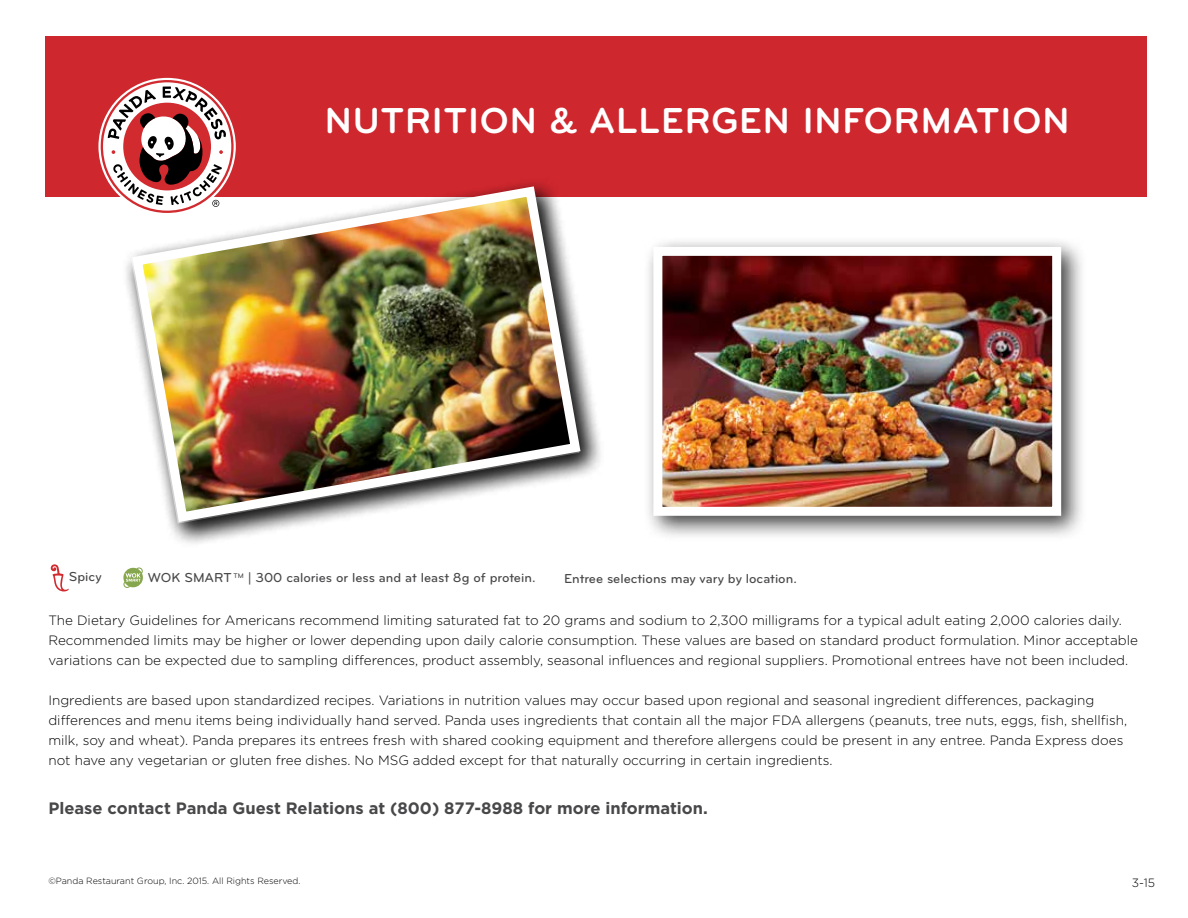
<style>
.page{position:relative;width:1188px;height:918px;background:#fff}
.page>*{position:absolute;margin:0;border:0;box-sizing:border-box;transform-origin:0 0}
.t1{font:700 37.5px "Bryant Pro";letter-spacing:.025em;color:#fff}
.t2{font:700 16.5px "Gotham";color:#48484a}
.t3{font:300 13.5px/20.1px "Gotham";color:#000}
.t4{font:500 13.5px "Bryant Pro";color:#48484a}
.t5{font:300 12px "Gotham";color:#000}
.t6{font:300 9px "Gotham";color:#000}
</style>
<div class="page">
<div style="left:45px;top:37px;width:1102px;height:160px;background:#cf272e"></div>
<div style="left:643px;top:236px;width:444px;height:305px;background:#000;opacity:.75"></div>
<img style="left:663px;top:257px;width:388px;height:249px">
<div style="left:653px;top:247px;width:408px;height:269px;border:9px solid #fff"></div>
<div style="left:123px;top:177px;width:482px;height:369px;background:#000;opacity:.75"></div>
<img style="left:127px;top:181px;width:459px;height:346px">
<svg style="left:100px;top:80px;width:134px;height:133px"></svg>
<svg style="left:123px;top:567px;width:20px;height:21px"></svg>
<svg style="left:51px;top:564px;width:18px;height:27px"></svg>
<h1 class="t1" style="left:325px;top:101px;width:746px">NUTRITION &amp; ALLERGEN INFORMATION</h1>
<p class="t4" style="left:69px;top:569px;width:34px">Spicy</p>
<p class="t4" style="left:148px;top:570px;width:389px">WOK SMART <sup>TM</sup> | 300 calories or less and at least 8g of protein.</p>
<p class="t4" style="left:564px;top:571px;width:234px">Entree selections may vary by location.</p>
<p class="t3" style="left:48px;top:609px;width:1091px">The Dietary Guidelines for Americans recommend limiting saturated fat to 20 grams and sodium to 2,300 milligrams for a typical adult eating 2,000 calories daily.<br>Recommended limits may be higher or lower depending upon daily calorie consumption. These values are based on standard product formulation. Minor acceptable variations can be expected due to sampling differences, product assembly, seasonal influences and regional suppliers. Promotional entrees have not been included.</p>
<p class="t3" style="left:48px;top:690px;width:1080px">Ingredients are based upon standardized recipes. Variations in nutrition values may occur based upon regional and seasonal ingredient differences, packaging differences and menu items being individually hand served. Panda uses ingredients that contain all the major FDA allergens (peanuts, tree nuts, eggs, fish, shellfish, milk, soy and wheat). Panda prepares its entrees fresh with shared cooking equipment and therefore allergens could be present in any entree. Panda Express does not have any vegetarian or gluten free dishes. No MSG added except for that naturally occurring in certain ingredients.</p>
<p class="t2" style="left:48px;top:798px;width:661px">Please contact Panda Guest Relations at (800) 877-8988 for more information.</p>
<p class="t6" style="left:48px;top:876px;width:254px">©Panda Restaurant Group, Inc. 2015. All Rights Reserved.</p>
<p class="t5" style="left:1132px;top:876px;width:25px">3-15</p>
</div>
